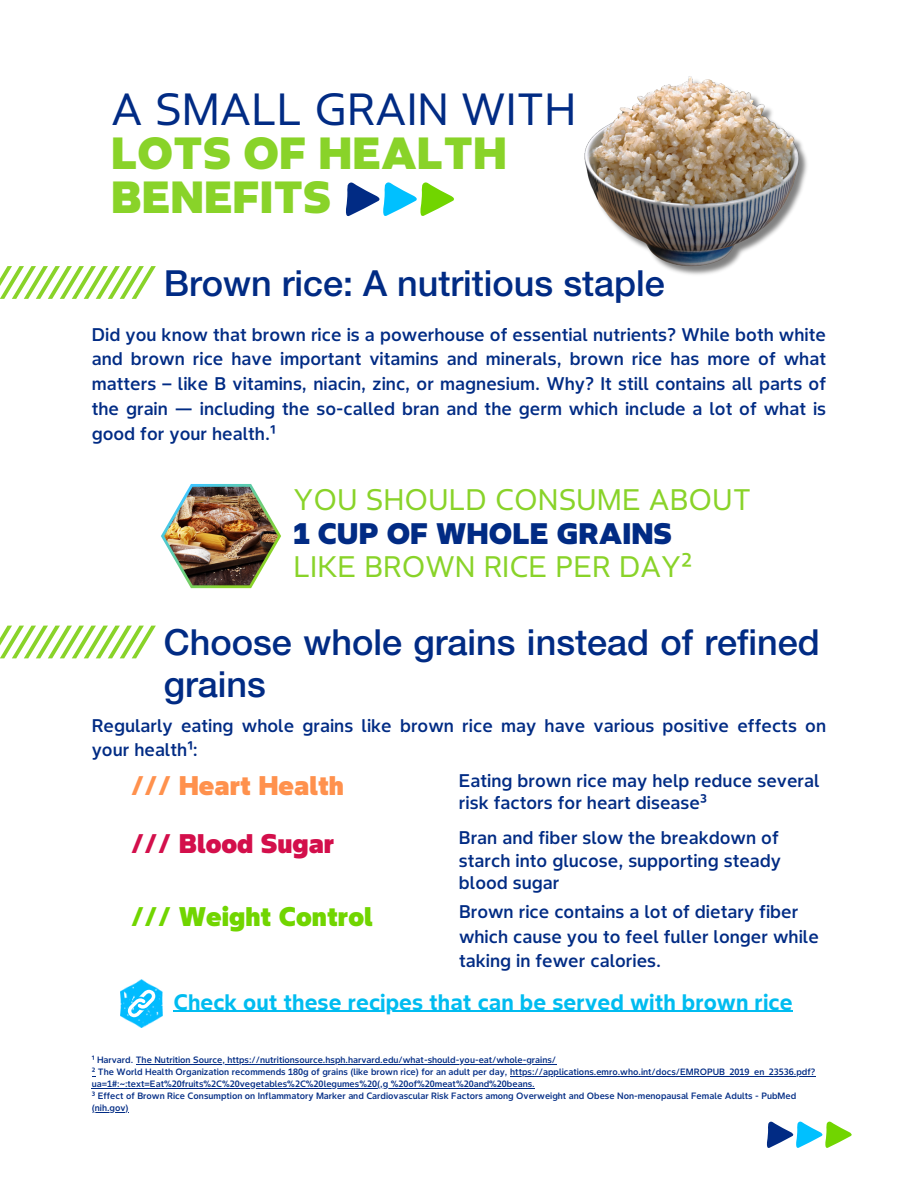
<style>
.page{position:relative;width:918px;height:1188px;background:#fff}
.page>*{position:absolute;margin:0;border:0;box-sizing:border-box;transform-origin:0 0}
.t1{font:900 44.25px/44px "Bayer Sans";color:#89d329}
.t2{font:500 36px/42.8px "Helvetica Neue LTW05 65";color:#012b84}
.t3{font:29.25px "Bayer Sans";color:#89d329}
.t4{font:900 29.25px "Bayer Sans";color:#012b84}
.t5{font:900 26.4px "Bayer Sans";color:#71d500}
.t6{font:900 26.4px "Bayer Sans";color:#ff914d}
.t7{font:900 26.4px "Bayer Sans";color:#d30f4b}
.t8{font:700 22.05px "Bayer Sans";color:#00bcf0}
.t9{font:500 18px/24.8px "Bayer Sans";color:#012b84}
.t10{font:500 9px/12px "Bayer Sans";color:#012b84}
.s1{font-weight:400;color:#012b84}
</style>
<div class="page">
<svg style="left:767px;top:1121px;width:85px;height:27px"></svg>
<svg style="left:0;top:266px;width:156px;height:33px"></svg>
<svg style="left:0;top:626px;width:156px;height:32px"></svg>
<hr style="left:136px;top:1064px;width:421px;height:1px;background:#012b84">
<hr style="left:510px;top:1076px;width:306px;height:1px;background:#012b84">
<hr style="left:92px;top:1088px;width:443px;height:1px;background:#012b84">
<hr style="left:92px;top:1112px;width:37px;height:1px;background:#012b84">
<svg style="left:346px;top:182px;width:108px;height:34px"></svg>
<img style="left:584px;top:76px;width:223px;height:199px">
<img style="left:121px;top:979px;width:41px;height:48px">
<svg style="left:128px;top:990px;width:27px;height:27px"></svg>
<hr style="left:173px;top:1011px;width:620px;height:1px;background:#00bcf0">
<svg style="left:161px;top:484px;width:120px;height:104px"></svg>
<img style="left:164px;top:487px;width:114px;height:98px">
<p class="t1" style="left:111px;top:87px;width:467px"><span class="s1">A SMALL GRAIN WITH<br></span>LOTS OF HEALTH<br>BENEFITS</p>
<p class="t2" style="left:164px;top:262px;width:502px">Brown rice: A nutritious staple</p>
<p class="t9" style="left:92px;top:322px;width:736px;text-align:justify">Did you know that brown rice is a powerhouse of essential nutrients? While both white and brown rice have important vitamins and minerals, brown rice has more of what matters – like B vitamins, niacin, zinc, or magnesium. Why? It still contains all parts of the grain — including the so-called bran and the germ which include a lot of what is good for your health.¹</p>
<p class="t3" style="left:293px;top:481px;width:459px">YOU SHOULD CONSUME ABOUT</p>
<h6 class="t4" style="left:293px;top:515px;width:380px">1 CUP OF WHOLE GRAINS</h6>
<p class="t3" style="left:293px;top:548px;width:400px">LIKE BROWN RICE PER DAY²</p>
<h4 class="t2" style="left:164px;top:620px;width:658px">Choose whole grains instead of refined grains</h4>
<p class="t9" style="left:92px;top:713px;width:736px">Regularly eating whole grains like brown rice may have various positive effects on your health¹:</p>
<p class="t6" style="left:131px;top:769px;width:215px">/// Heart Health</p>
<p class="t9" style="left:459px;top:769px;width:362px;line-height:22.5px">Eating brown rice may help reduce several risk factors for heart disease³</p>
<p class="t9" style="left:459px;top:827px;width:324px;line-height:22.5px">Bran and fiber slow the breakdown of starch into glucose, supporting steady blood sugar</p>
<h2 class="t7" style="left:131px;top:826px;width:205px">/// Blood Sugar</h2>
<p class="t5" style="left:131px;top:900px;width:244px">/// Weight Control</p>
<h1 class="t9" style="left:459px;top:899px;width:361px">Brown rice contains a lot of dietary fiber which cause you to feel fuller longer while taking in fewer calories.</h1>
<p class="t8" style="left:173px;top:988px;width:621px">Check out these recipes that can be served with brown rice</p>
<h3 class="t10" style="left:92px;top:1054px;width:466px">¹ Harvard. The Nutrition Source, https://nutritionsource.hsph.harvard.edu/what-should-you-eat/whole-grains/</h3>
<h4 class="t10" style="left:92px;top:1066px;width:725px">² The World Health Organization recommends 180g of grains (like brown rice) for an adult per day, https://applications.emro.who.int/docs/EMROPUB_2019_en_23536.pdf?</h4>
<p class="t10" style="left:92px;top:1078px;width:706px">ua=1#:~:text=Eat%20fruits%2C%20vegetables%2C%20legumes%20(,g %20of%20meat%20and%20beans.<br>³ Effect of Brown Rice Consumption on Inflammatory Marker and Cardiovascular Risk Factors among Overweight and Obese Non-menopausal Female Adults - PubMed</p>
<h5 class="t10" style="left:92px;top:1102px;width:38px">(nih.gov)</h5>
</div>
